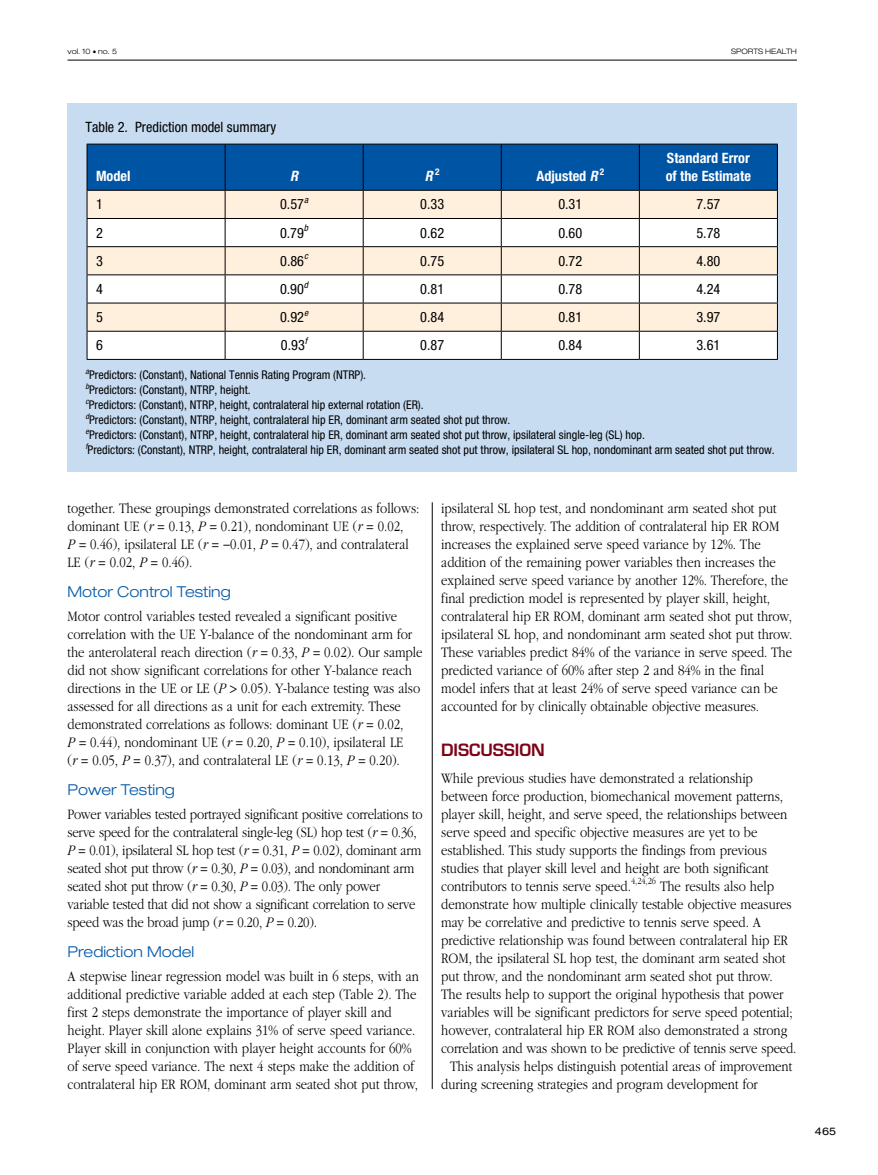
<style>
.page{position:relative;width:878px;height:1175px;background:#fff}
.page>*{position:absolute;margin:0;border:0;box-sizing:border-box;transform-origin:0 0}
.t1{font:600 16.5px "Eurostile LT Std";letter-spacing:-.005em;color:#7d0318}
.t2{font:300 15px/18px "ITC Garamond Std";color:#000;scale:.85 1}
.t3{font:300 expanded 15px "Helvetica Neue LT Std";color:#0057a8}
.t4{font:condensed 14.25px "Helvetica Neue LT Std";color:#000}
.t5{font:700 condensed 14.25px/18px "Helvetica Neue LT Std";color:#fff}
.t6{font:italic 700 condensed 14.25px "Helvetica Neue LT Std";color:#fff}
.t7{font:condensed 12px/15px "Helvetica Neue LT Std";color:#000}
.t8{font:expanded 10.5px "Helvetica Neue LT Std";color:#000}
.t9{font:700 condensed 9.3px "Helvetica Neue LT Std";color:#fff}
.t10{font:italic condensed 7.8px "Helvetica Neue LT Std";color:#000}
.t11{font:300 expanded 7.5px "Helvetica Neue LT Std";color:#000}
.s1{font-style:italic}
</style>
<div class="page">
<hr style="left:68px;top:60px;width:728px;height:1px;background:#000">
<hr style="left:432px;top:502px;width:1px;height:586px;background:#000">
<div style="left:68px;top:104px;width:728px;height:368px;background:#c7dbf1"></div>
<hr style="left:87px;top:359px;width:138px;height:1px;background:#000">
<hr style="left:225px;top:359px;width:138px;height:1px;background:#000">
<hr style="left:363px;top:359px;width:138px;height:1px;background:#000">
<hr style="left:501px;top:359px;width:138px;height:1px;background:#000">
<svg style="left:87px;top:144px;width:691px;height:215px"></svg>
<hr style="left:639px;top:359px;width:138px;height:1px;background:#000">
<p class="t11" style="left:68px;top:47px;width:51px">vol. 10 • no. 5</p>
<p class="t11" style="left:731px;top:47px;width:67px">SPORTS HEALTH</p>
<p class="t4" style="left:86px;top:118px;width:192px">Table 2. Prediction model summary</p>
<p class="t5" style="left:96px;top:167px;width:36px">Model</p>
<p class="t6" style="left:290px;top:168px;width:9px">R</p>
<p class="t6" style="left:425px;top:168px;width:9px">R</p>
<p class="t9" style="left:435px;top:166px;width:6px">2</p>
<p class="t5" style="left:536px;top:167px;width:63px">Adjusted <span class="s1">R</span></p>
<p class="t9" style="left:599px;top:166px;width:6px">2</p>
<p class="t5" style="left:665px;top:149px;width:87px">Standard Error of the Estimate</p>
<p class="t4" style="left:96px;top:196px;width:8px">1</p>
<p class="t4" style="left:280px;top:196px;width:30px">0.57<sup>a</sup></p>
<p class="t4" style="left:420px;top:196px;width:25px">0.33</p>
<p class="t4" style="left:558px;top:196px;width:25px">0.31</p>
<p class="t4" style="left:696px;top:196px;width:25px">7.57</p>
<p class="t4" style="left:96px;top:224px;width:8px">2</p>
<p class="t4" style="left:280px;top:224px;width:30px">0.79<sup>b</sup></p>
<p class="t4" style="left:420px;top:224px;width:25px">0.62</p>
<p class="t4" style="left:558px;top:224px;width:25px">0.60</p>
<p class="t4" style="left:696px;top:224px;width:25px">5.78</p>
<p class="t4" style="left:96px;top:252px;width:8px">3</p>
<p class="t4" style="left:280px;top:252px;width:29px">0.86<sup>c</sup></p>
<p class="t4" style="left:420px;top:252px;width:25px">0.75</p>
<p class="t4" style="left:558px;top:252px;width:25px">0.72</p>
<p class="t4" style="left:696px;top:252px;width:25px">4.80</p>
<p class="t4" style="left:96px;top:281px;width:8px">4</p>
<p class="t4" style="left:280px;top:281px;width:30px">0.90<sup>d</sup></p>
<p class="t4" style="left:420px;top:281px;width:25px">0.81</p>
<p class="t4" style="left:558px;top:281px;width:25px">0.78</p>
<p class="t4" style="left:696px;top:281px;width:25px">4.24</p>
<p class="t4" style="left:96px;top:309px;width:8px">5</p>
<p class="t4" style="left:280px;top:309px;width:30px">0.92<sup>e</sup></p>
<p class="t4" style="left:420px;top:309px;width:25px">0.84</p>
<p class="t4" style="left:558px;top:309px;width:25px">0.81</p>
<p class="t4" style="left:696px;top:309px;width:25px">3.97</p>
<p class="t4" style="left:96px;top:337px;width:8px">6</p>
<p class="t4" style="left:281px;top:337px;width:28px">0.93<sup>f</sup></p>
<p class="t4" style="left:420px;top:337px;width:25px">0.87</p>
<p class="t4" style="left:558px;top:337px;width:25px">0.84</p>
<p class="t4" style="left:696px;top:337px;width:25px">3.61</p>
<p class="t10" style="left:86px;top:366px;width:5px">a</p>
<p class="t7" style="left:89px;top:367px;width:278px">Predictors: (Constant), National Tennis Rating Program (NTRP).</p>
<p class="t10" style="left:86px;top:381px;width:5px">b</p>
<p class="t7" style="left:89px;top:382px;width:163px">Predictors: (Constant), NTRP, height.</p>
<p class="t10" style="left:86px;top:396px;width:5px">c</p>
<p class="t7" style="left:86px;top:397px;width:690px">Predictors: (Constant), NTRP, height, contralateral hip external rotation (ER).<br><sup>d</sup>Predictors: (Constant), NTRP, height, contralateral hip ER, dominant arm seated shot put throw.<br><sup>e</sup>Predictors: (Constant), NTRP, height, contralateral hip ER, dominant arm seated shot put throw, ipsilateral single-leg (SL) hop.<br><sup>f</sup>Predictors: (Constant), NTRP, height, contralateral hip ER, dominant arm seated shot put throw, ipsilateral SL hop, nondominant arm seated shot put throw.</p>
<p class="t2" style="left:68px;top:499px;width:415px">together. These groupings demonstrated correlations as follows: dominant UE (<span class="s1">r</span> = 0.13, <span class="s1">P</span> = 0.21), nondominant UE (<span class="s1">r</span> = 0.02,<br><span class="s1">P</span> = 0.46), ipsilateral LE (<span class="s1">r</span> = −0.01, <span class="s1">P</span> = 0.47), and contralateral LE (<span class="s1">r</span> = 0.02, <span class="s1">P</span> = 0.46).</p>
<p class="t3" style="left:68px;top:582px;width:165px">Motor Control Testing</p>
<p class="t2" style="left:68px;top:607px;width:419px">Motor control variables tested revealed a significant positive correlation with the UE Y-balance of the nondominant arm for the anterolateral reach direction (<span class="s1">r</span> = 0.33, <span class="s1">P</span> = 0.02). Our sample did not show significant correlations for other Y-balance reach directions in the UE or LE (<span class="s1">P</span> &gt; 0.05). Y-balance testing was also assessed for all directions as a unit for each extremity. These demonstrated correlations as follows: dominant UE (<span class="s1">r</span> = 0.02,<br><span class="s1">P</span> = 0.44), nondominant UE (<span class="s1">r</span> = 0.20, <span class="s1">P</span> = 0.10), ipsilateral LE<br>(<span class="s1">r</span> = 0.05, <span class="s1">P</span> = 0.37), and contralateral LE (<span class="s1">r</span> = 0.13, <span class="s1">P</span> = 0.20).</p>
<p class="t3" style="left:68px;top:780px;width:109px">Power Testing</p>
<p class="t2" style="left:67px;top:805px;width:419px">Power variables tested portrayed significant positive correlations to serve speed for the contralateral single-leg (SL) hop test (<span class="s1">r</span> = 0.36, <span class="s1">P</span> = 0.01), ipsilateral SL hop test (<span class="s1">r</span> = 0.31, <span class="s1">P</span> = 0.02), dominant arm seated shot put throw (<span class="s1">r</span> = 0.30, <span class="s1">P</span> = 0.03), and nondominant arm seated shot put throw (<span class="s1">r</span> = 0.30, <span class="s1">P</span> = 0.03). The only power variable tested that did not show a significant correlation to serve speed was the broad jump (<span class="s1">r</span> = 0.20, <span class="s1">P</span> = 0.20).</p>
<p class="t3" style="left:68px;top:942px;width:128px">Prediction Model</p>
<p class="t2" style="left:68px;top:967px;width:415px">A stepwise linear regression model was built in 6 steps, with an additional predictive variable added at each step (Table 2). The first 2 steps demonstrate the importance of player skill and height. Player skill alone explains 31% of serve speed variance.<br>Player skill in conjunction with player height accounts for 60% of serve speed variance. The next 4 steps make the addition of contralateral hip ER ROM, dominant arm seated shot put throw,</p>
<p class="t2" style="left:441px;top:499px;width:415px">ipsilateral SL hop test, and nondominant arm seated shot put throw, respectively. The addition of contralateral hip ER ROM increases the explained serve speed variance by 12%. The addition of the remaining power variables then increases the explained serve speed variance by another 12%. Therefore, the final prediction model is represented by player skill, height, contralateral hip ER ROM, dominant arm seated shot put throw, ipsilateral SL hop, and nondominant arm seated shot put throw.<br>These variables predict 84% of the variance in serve speed. The predicted variance of 60% after step 2 and 84% in the final model infers that at least 24% of serve speed variance can be accounted for by clinically obtainable objective measures.</p>
<p class="t1" style="left:441px;top:739px;width:105px">DISCUSSION</p>
<p class="t2" style="left:441px;top:769px;width:368px">While previous studies have demonstrated a relationship</p>
<p class="t2" style="left:441px;top:787px;width:403px">between force production, biomechanical movement patterns,</p>
<p class="t2" style="left:441px;top:805px;width:408px">player skill, height, and serve speed, the relationships between</p>
<p class="t2" style="left:441px;top:823px;width:373px">serve speed and specific objective measures are yet to be</p>
<p class="t2" style="left:441px;top:841px;width:384px">established. This study supports the findings from previous</p>
<p class="t2" style="left:441px;top:859px;width:387px">studies that player skill level and height are both significant</p>
<p class="t2" style="left:441px;top:877px;width:393px">contributors to tennis serve speed.<sup>4,24,26</sup> The results also help</p>
<p class="t2" style="left:441px;top:895px;width:414px">demonstrate how multiple clinically testable objective measures</p>
<p class="t2" style="left:441px;top:913px;width:377px">may be correlative and predictive to tennis serve speed. A</p>
<p class="t2" style="left:441px;top:931px;width:409px">predictive relationship was found between contralateral hip ER</p>
<p class="t2" style="left:441px;top:949px;width:406px">ROM, the ipsilateral SL hop test, the dominant arm seated shot</p>
<p class="t2" style="left:441px;top:967px;width:391px">put throw, and the nondominant arm seated shot put throw.</p>
<p class="t2" style="left:441px;top:985px;width:404px">The results help to support the original hypothesis that power</p>
<p class="t2" style="left:441px;top:1003px;width:415px">variables will be significant predictors for serve speed potential;</p>
<p class="t2" style="left:441px;top:1021px;width:408px">however, contralateral hip ER ROM also demonstrated a strong</p>
<p class="t2" style="left:441px;top:1039px;width:419px">correlation and was shown to be predictive of tennis serve speed.</p>
<p class="t2" style="left:450px;top:1057px;width:404px">This analysis helps distinguish potential areas of improvement</p>
<p class="t2" style="left:441px;top:1075px;width:374px">during screening strategies and program development for</p>
<p class="t8" style="left:814px;top:1125px;width:23px">465</p>
</div>
